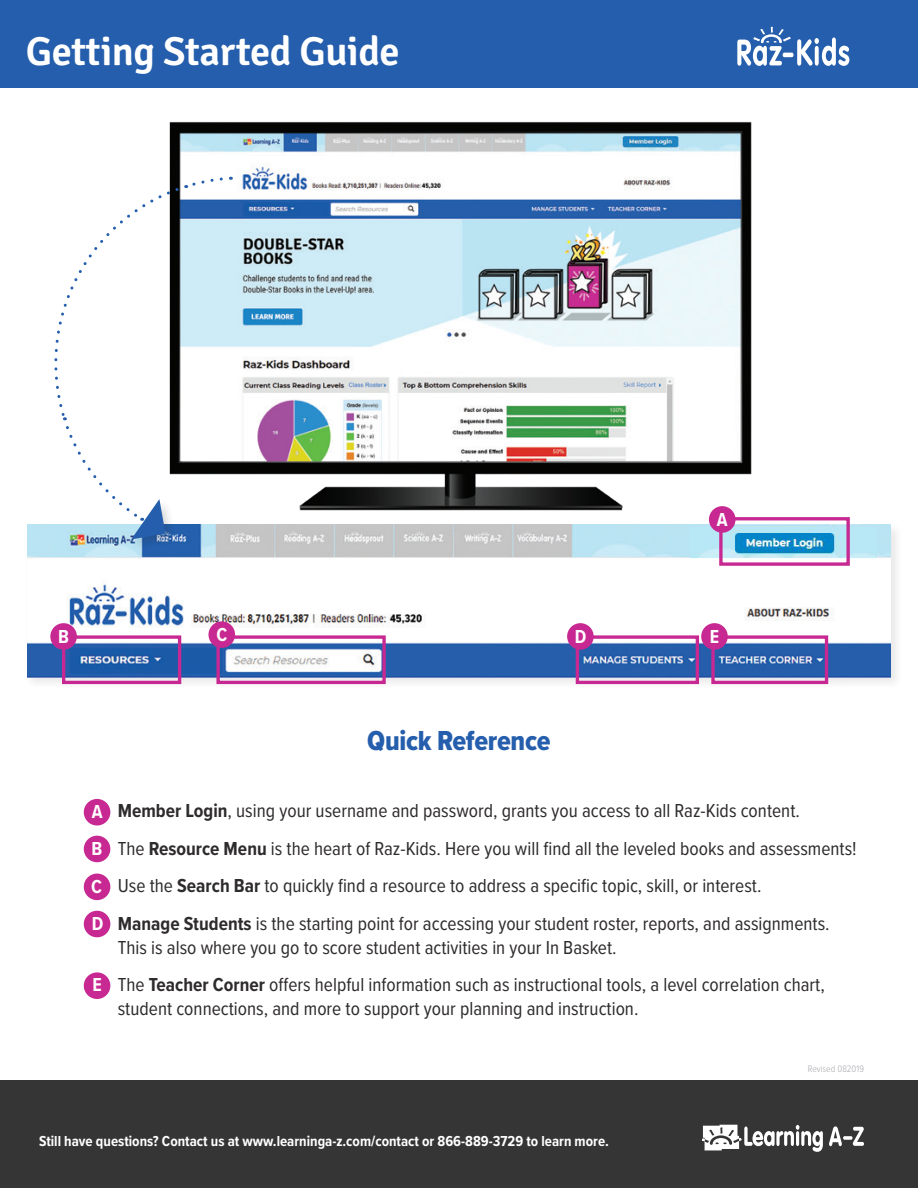
<style>
.page{position:relative;width:918px;height:1188px;background:#fff}
.page>*{position:absolute;margin:0;border:0;box-sizing:border-box;transform-origin:0 0}
.ParaHead_2{font:600 40.5px "Signika";letter-spacing:-.01em;color:#fff}
.ParaHead_2-2{font:28.5px "Proxima Nova Cond Extrabld";letter-spacing:-.01em;color:#245eac}
.Body_2{font:19.5px/24px "Proxima Nova Cond";color:#2e2b2c}
.Body_2-2{font:700 19.5px "Proxima Nova Cond";color:#fff}
.t1{font:700 15px "Proxima Nova Cond";color:#fff}
.t2{font:300 9.75px "Proxima Nova Cond";color:#a8a9ad}
.s1{font-weight:700}
</style>
<div class="page">
<img style="left:169px;top:121px;width:583px;height:395px">
<div style="left:24px;top:522px;width:880px;height:168px;background:#231f20;opacity:.1"></div>
<img style="left:27px;top:525px;width:864px;height:152px">
<div style="left:0;top:0;width:918px;height:88px;background:#245eac"></div>
<svg style="left:737px;top:27px;width:112px;height:39px"></svg>
<div style="left:84px;top:799px;width:26px;height:27px;background:#c72892;border-radius:50%"></div>
<div style="left:84px;top:836px;width:26px;height:26px;background:#c72892;border-radius:50%"></div>
<div style="left:84px;top:874px;width:26px;height:26px;background:#c72892;border-radius:50%"></div>
<div style="left:84px;top:911px;width:26px;height:26px;background:#c72892;border-radius:50%"></div>
<div style="left:84px;top:972px;width:26px;height:27px;background:#c72892;border-radius:50%"></div>
<div style="left:576px;top:635px;width:123px;height:49px;border:3px solid #c72892"></div>
<div style="left:62px;top:635px;width:119px;height:49px;border:3px solid #c72892"></div>
<div style="left:216px;top:635px;width:170px;height:49px;border:3px solid #c72892"></div>
<div style="left:567px;top:623px;width:27px;height:27px;background:#c72892;border-radius:50%"></div>
<div style="left:50px;top:623px;width:27px;height:27px;background:#c72892;border-radius:50%"></div>
<div style="left:208px;top:621px;width:27px;height:27px;background:#c72892;border-radius:50%"></div>
<div style="left:711px;top:635px;width:117px;height:49px;border:3px solid #c72892"></div>
<div style="left:701px;top:623px;width:27px;height:27px;background:#c72892;border-radius:50%"></div>
<div style="left:130px;top:498px;width:48px;height:53px;background:#231f20;opacity:.17"></div>
<svg style="left:36px;top:176px;width:195px;height:364px"></svg>
<img style="left:690px;top:528px;width:187px;height:30px">
<div style="left:719px;top:517px;width:131px;height:49px;border:3px solid #c72892"></div>
<div style="left:709px;top:506px;width:27px;height:27px;background:#c72892;border-radius:50%"></div>
<div style="left:0;top:1080px;width:918px;height:108px;background:#363536"></div>
<svg style="left:702px;top:1125px;width:121px;height:27px"></svg>
<svg style="left:829px;top:1126px;width:13px;height:20px"></svg>
<svg style="left:843px;top:1136px;width:10px;height:4px"></svg>
<svg style="left:853px;top:1127px;width:11px;height:19px"></svg>
<p class="ParaHead_2" style="left:26px;top:28px;width:375px">Getting Started Guide</p>
<p class="Body_2-2" style="left:717px;top:505px;width:12px">A</p>
<p class="Body_2-2" style="left:58px;top:622px;width:12px">B</p>
<p class="Body_2-2" style="left:216px;top:621px;width:12px">C</p>
<p class="Body_2-2" style="left:575px;top:622px;width:13px">D</p>
<p class="Body_2-2" style="left:710px;top:622px;width:11px">E</p>
<p class="ParaHead_2-2" style="left:367px;top:720px;width:185px">Quick Reference</p>
<p class="Body_2-2" style="left:92px;top:797px;width:12px">A</p>
<p class="Body_2-2" style="left:92px;top:834px;width:12px">B</p>
<p class="Body_2-2" style="left:91px;top:872px;width:12px">C</p>
<p class="Body_2-2" style="left:92px;top:909px;width:13px">D</p>
<p class="Body_2-2" style="left:92px;top:971px;width:11px">E</p>
<p class="Body_2" style="left:118px;top:798px;width:684px"><span class="s1">Member Login</span>, using your username and password, grants you access to all Raz-Kids content.</p>
<p class="Body_2" style="left:118px;top:836px;width:740px">The <span class="s1">Resource Menu</span> is the heart of Raz-Kids. Here you will find all the leveled books and assessments!</p>
<p class="Body_2" style="left:118px;top:873px;width:645px">Use the <span class="s1">Search Bar</span> to quickly find a resource to address a specific topic, skill, or interest.</p>
<p class="Body_2" style="left:118px;top:911px;width:713px"><span class="s1">Manage Students</span> is the starting point for accessing your student roster, reports, and assignments.<br>This is also where you go to score student activities in your In Basket.</p>
<p class="Body_2" style="left:118px;top:972px;width:709px">The <span class="s1">Teacher Corner</span> offers helpful information such as instructional tools, a level correlation chart, student connections, and more to support your planning and instruction.</p>
<p class="t2" style="left:808px;top:1061px;width:58px">Revised 082019</p>
<p class="t1" style="left:39px;top:1130px;width:571px">Still have questions? Contact us at www.learninga-z.com/contact or 866-889-3729 to learn more.</p>
</div>
